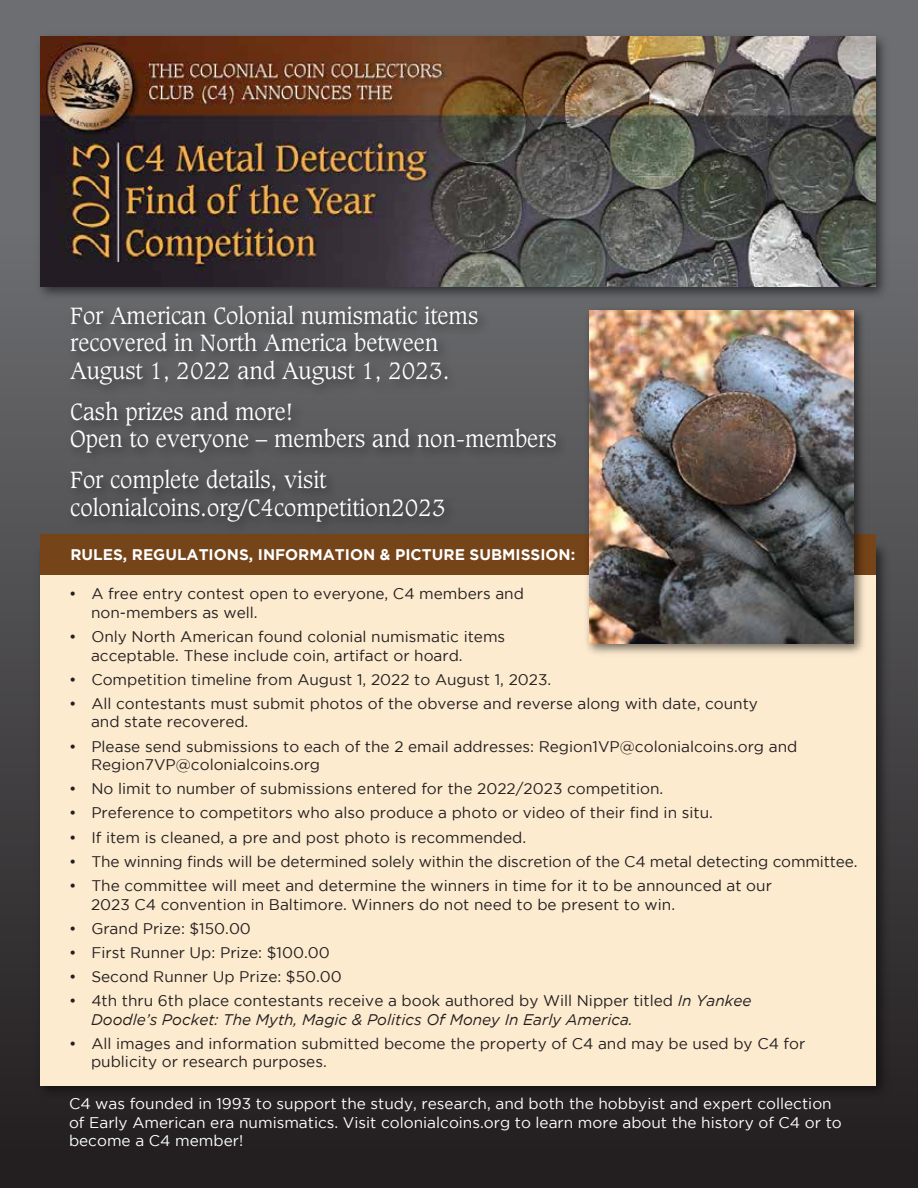
<style>
.page{position:relative;width:918px;height:1188px;background:#fff}
.page>*{position:absolute;margin:0;border:0;box-sizing:border-box;transform-origin:0 0}
.t1{font:300 22.8px/27.5px "Caxton";color:#fff}
.t2{font:15.45px/18.5px "Gotham";color:#231f20}
.t3{font:15.45px/18.5px "Gotham";color:#fff}
.t4{font:italic 15.45px/18.5px "Gotham";color:#231f20}
.t5{font:700 15.45px "Gotham";color:#fff}
.s1{font-style:normal}
</style>
<div class="page">
<div style="left:0;top:0;width:918px;height:1188px;background:linear-gradient(to bottom,#797b7e,#232021)"></div>
<img style="left:31px;top:536px;width:862px;height:567px">
<div style="left:40px;top:545px;width:836px;height:540px;background:#fdebd0"></div>
<div style="left:40px;top:534px;width:836px;height:40px;background:#754418"></div>
<img style="left:31px;top:28px;width:862px;height:276px">
<img style="left:40px;top:37px;width:836px;height:249px">
<img style="left:581px;top:302px;width:288px;height:352px">
<img style="left:589px;top:310px;width:264px;height:334px">
<img style="left:62px;top:296px;width:512px;height:238px">
<h1 class="t1" style="left:70px;top:303px;width:409px">For American Colonial numismatic items recovered in North America between<br>August 1, 2022 and August 1, 2023.</h1>
<h1 class="t1" style="left:70px;top:398px;width:488px">Cash prizes and more!<br>Open to everyone – members and non-members</h1>
<h1 class="t1" style="left:70px;top:467px;width:377px">For complete details, visit colonialcoins.org/C4competition2023</h1>
<p class="t5" style="left:70px;top:545px;width:506px">RULES, REGULATIONS, INFORMATION &amp; PICTURE SUBMISSION:</p>
<p class="t2" style="left:91px;top:585px;width:434px;text-indent:-22px">• A free entry contest open to everyone, C4 members and non-members as well.</p>
<p class="t2" style="left:91px;top:627px;width:416px;text-indent:-22px">• Only North American found colonial numismatic items acceptable. These include coin, artifact or hoard.</p>
<p class="t2" style="left:69px;top:670px;width:484px">• Competition timeline from August 1, 2022 to August 1, 2023.</p>
<p class="t2" style="left:91px;top:694px;width:668px;text-indent:-22px">• All contestants must submit photos of the obverse and reverse along with date, county and state recovered.</p>
<p class="t2" style="left:91px;top:737px;width:708px;text-indent:-22px">• Please send submissions to each of the 2 email addresses: Region1VP@colonialcoins.org and<br>Region7VP@colonialcoins.org</p>
<p class="t2" style="left:69px;top:779px;width:596px">• No limit to number of submissions entered for the 2022/2023 competition.</p>
<p class="t2" style="left:69px;top:804px;width:645px">• Preference to competitors who also produce a photo or video of their find in situ.</p>
<p class="t2" style="left:69px;top:828px;width:459px">• If item is cleaned, a pre and post photo is recommended.</p>
<p class="t2" style="left:69px;top:852px;width:790px">• The winning finds will be determined solely within the discretion of the C4 metal detecting committee.</p>
<p class="t2" style="left:91px;top:876px;width:682px;text-indent:-22px">• The committee will meet and determine the winners in time for it to be announced at our<br>2023 C4 convention in Baltimore. Winners do not need to be present to win.</p>
<p class="t2" style="left:69px;top:919px;width:183px">• Grand Prize: $150.00</p>
<p class="t2" style="left:69px;top:943px;width:262px">• First Runner Up: Prize: $100.00</p>
<p class="t2" style="left:69px;top:967px;width:274px">• Second Runner Up Prize: $50.00</p>
<p class="t4" style="left:91px;top:992px;width:662px;text-indent:-22px"><span class="s1">• 4th thru 6th place contestants receive a book authored by Will Nipper titled</span> In Yankee<br>Doodle’s Pocket: The Myth, Magic &amp; Politics Of Money In Early America.</p>
<p class="t2" style="left:91px;top:1034px;width:716px;text-indent:-22px">• All images and information submitted become the property of C4 and may be used by C4 for publicity or research purposes.</p>
<p class="t3" style="left:69px;top:1095px;width:774px">C4 was founded in 1993 to support the study, research, and both the hobbyist and expert collection of Early American era numismatics. Visit colonialcoins.org to learn more about the history of C4 or to become a C4 member!</p>
</div>
